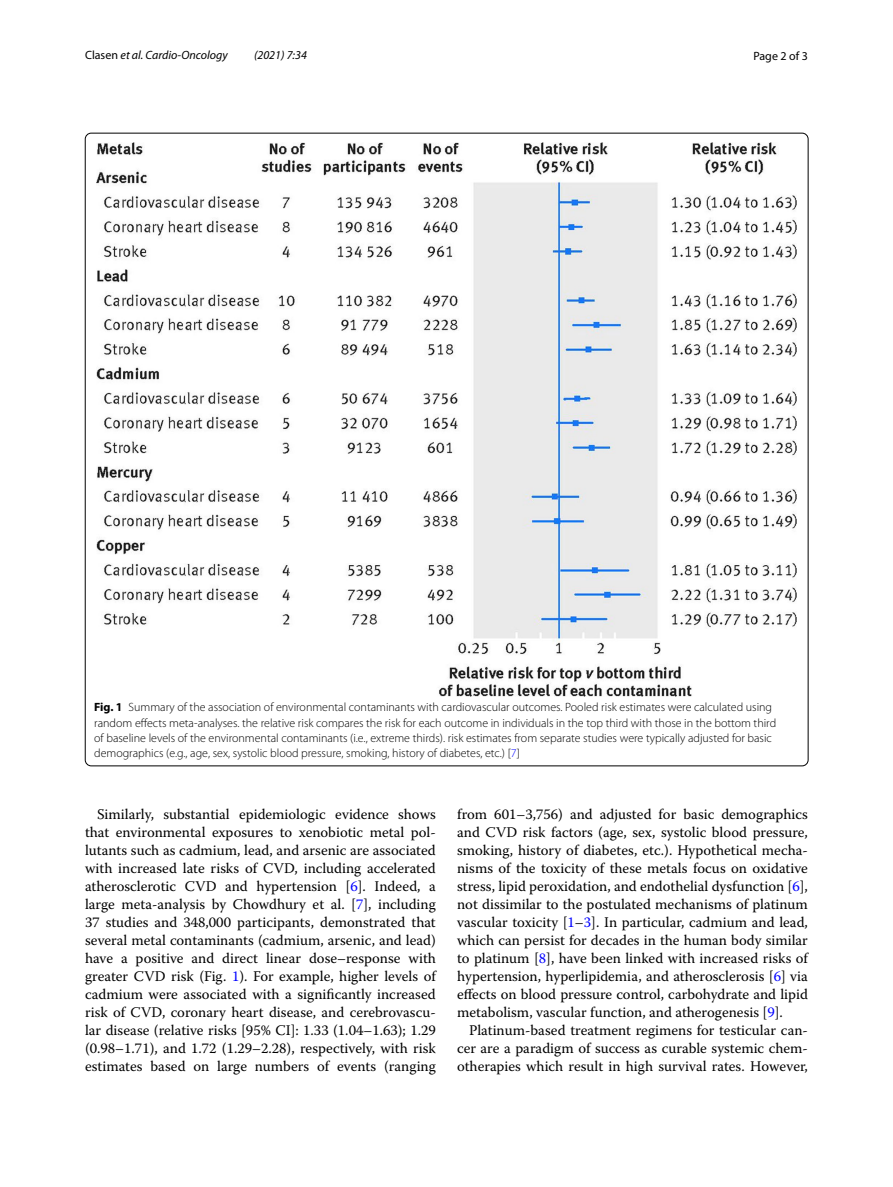
<style>
.page{position:relative;width:893px;height:1187px;background:#fff}
.page>*{position:absolute;margin:0;border:0;box-sizing:border-box;transform-origin:0 0}
.t1{font:14.7px/18px "Warnock Pro";color:#000;text-align:justify}
.t2{font:300 12px/15px "Myriad Pro";color:#000}
.t3{font:italic 12px "Myriad Pro";color:#000}
.t4{font:12px "Myriad Pro";color:#000}
.s1{font-style:normal}
.s2{font-weight:700}
.s3{color:#00f}
</style>
<div class="page">
<img style="left:96px;top:142px;width:701px;height:554px">
<p class="t3" style="left:85px;top:48px;width:144px"><span class="s1">Clasen</span> et al. Cardio-Oncology</p>
<p class="t3" style="left:254px;top:48px;width:54px">(2021) 7:34</p>
<p class="t4" style="left:753px;top:48px;width:56px">Page 2 of 3</p>
<p class="t2" style="left:94px;top:700px;width:683px"><span class="s2">Fig. 1</span> Summary of the association of environmental contaminants with cardiovascular outcomes. Pooled risk estimates were calculated using random effects meta-analyses. the relative risk compares the risk for each outcome in individuals in the top third with those in the bottom third of baseline levels of the environmental contaminants (i.e., extreme thirds). risk estimates from separate studies were typically adjusted for basic demographics (e.g., age, sex, systolic blood pressure, smoking, history of diabetes, etc.) [<span class="s3">7</span>]</p>
<p class="t1" style="left:85px;top:805px;width:352px;text-indent:12px">Similarly, substantial epidemiologic evidence shows that environmental exposures to xenobiotic metal pol&shy;lutants such as cadmium, lead, and arsenic are associated with increased late risks of CVD, including accelerated atherosclerotic CVD and hypertension [<span class="s3">6</span>]. Indeed, a large meta-analysis by Chowdhury et al. [<span class="s3">7</span>], including 37 studies and 348,000 participants, demonstrated that several metal contaminants (cadmium, arsenic, and lead) have a positive and direct linear dose–response with greater CVD risk (Fig. <span class="s3">1</span>). For example, higher levels of cadmium were associated with a significantly increased risk of CVD, coronary heart disease, and cerebrovascu&shy;lar disease (relative risks [95% CI]: 1.33 (1.04–1.63); 1.29 (0.98–1.71), and 1.72 (1.29–2.28), respectively, with risk estimates based on large numbers of events (ranging</p>
<p class="t1" style="left:457px;top:805px;width:352px">from 601–3,756) and adjusted for basic demographics and CVD risk factors (age, sex, systolic blood pressure, smoking, history of diabetes, etc.). Hypothetical mecha&shy;nisms of the toxicity of these metals focus on oxidative stress, lipid peroxidation, and endothelial dysfunction [<span class="s3">6</span>], not dissimilar to the postulated mechanisms of platinum vascular toxicity [<span class="s3">1</span>–<span class="s3">3</span>]. In particular, cadmium and lead, which can persist for decades in the human body similar to platinum [<span class="s3">8</span>], have been linked with increased risks of hypertension, hyperlipidemia, and atherosclerosis [<span class="s3">6</span>] via effects on blood pressure control, carbohydrate and lipid metabolism, vascular function, and atherogenesis [<span class="s3">9</span>].</p>
<p class="t1" style="left:457px;top:1021px;width:352px;text-indent:12px">Platinum-based treatment regimens for testicular can&shy;cer are a paradigm of success as curable systemic chem&shy;otherapies which result in high survival rates. However,</p>
</div>
